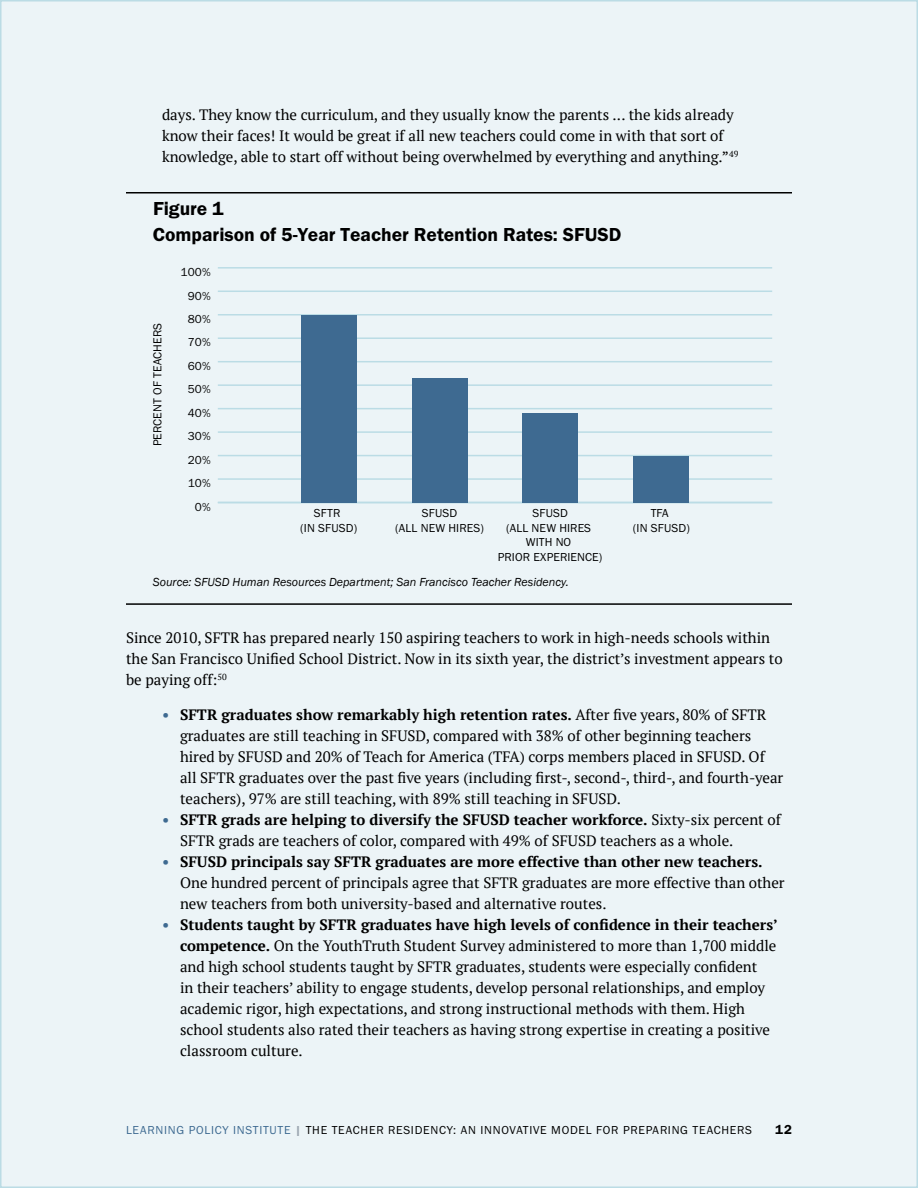
<style>
.page{position:relative;width:918px;height:1188px;background:#fff}
.page>*{position:absolute;margin:0;border:0;box-sizing:border-box;transform-origin:0 0}
.t1{font:19.5px "Franklin Gothic URW Dem";color:#000}
.t2{font:15px/21px "PT Serif";color:#000}
.t3{font:13.5px "Franklin Gothic URW Dem";color:#000}
.t4{font:12px/14.4px "Franklin Gothic URW Boo";letter-spacing:.01em;color:#000;text-align:center}
.t5{font:12px "Franklin Gothic URW Boo";letter-spacing:.06em;color:#000}
.t6{font:italic 12px "Franklin Gothic";color:#000}
.s1{font-weight:700;color:#3e6a91}
.s2{font-weight:700}
.s3{color:#3e6a91}
.s4{font-family:"Franklin Gothic URW Hea";color:#99a4ae}
</style>
<div class="page">
<div style="left:1px;top:1px;width:916px;height:1186px;background:#ecf4f7"></div>
<hr style="left:126px;top:603px;width:666px;height:2px;background:#000">
<hr style="left:218px;top:502px;width:554px;height:1px;background:#bbdce5">
<hr style="left:218px;top:478px;width:554px;height:2px;background:#bbdce5">
<hr style="left:218px;top:455px;width:554px;height:1px;background:#bbdce5">
<hr style="left:218px;top:431px;width:554px;height:2px;background:#bbdce5">
<hr style="left:218px;top:408px;width:554px;height:1px;background:#bbdce5">
<hr style="left:218px;top:384px;width:554px;height:2px;background:#bbdce5">
<hr style="left:218px;top:361px;width:554px;height:1px;background:#bbdce5">
<hr style="left:218px;top:337px;width:554px;height:2px;background:#bbdce5">
<hr style="left:218px;top:314px;width:554px;height:2px;background:#bbdce5">
<hr style="left:218px;top:291px;width:554px;height:1px;background:#bbdce5">
<hr style="left:218px;top:267px;width:554px;height:2px;background:#bbdce5">
<div style="left:634px;top:456px;width:55px;height:47px;background:#3e6a91"></div>
<div style="left:523px;top:413px;width:55px;height:90px;background:#3e6a91"></div>
<div style="left:412px;top:378px;width:55px;height:125px;background:#3e6a91"></div>
<div style="left:301px;top:315px;width:55px;height:188px;background:#3e6a91"></div>
<hr style="left:126px;top:192px;width:666px;height:2px;background:#000">
<p class="t2" style="left:162px;top:104px;width:578px">days. They know the curriculum, and they usually know the parents ... the kids already know their faces! It would be great if all new teachers could come in with that sort of knowledge, able to start off without being overwhelmed by everything and anything.”<sup>49</sup></p>
<h1 class="t1" style="left:153px;top:196px;width:72px">Figure 1</h1>
<h1 class="t1" style="left:153px;top:223px;width:470px">Comparison of 5-Year Teacher Retention Rates: SFUSD</h1>
<p class="t4" style="left:181px;top:265px;width:32px">100%</p>
<p class="t4" style="left:150px;top:446px;width:125px;rotate:-90deg">PERCENT OF TEACHERS</p>
<p class="t4" style="left:188px;top:288px;width:24px">90%</p>
<p class="t4" style="left:188px;top:312px;width:24px">80%</p>
<p class="t4" style="left:188px;top:335px;width:24px">70%</p>
<p class="t4" style="left:188px;top:359px;width:24px">60%</p>
<p class="t4" style="left:188px;top:382px;width:24px">50%</p>
<p class="t4" style="left:188px;top:405px;width:24px">40%</p>
<p class="t4" style="left:188px;top:429px;width:24px">30%</p>
<p class="t4" style="left:188px;top:452px;width:24px">20%</p>
<p class="t4" style="left:188px;top:476px;width:24px">10%</p>
<p class="t4" style="left:195px;top:499px;width:17px">0%</p>
<p class="t4" style="left:300px;top:506px;width:59px">SFTR<br>(IN SFUSD)</p>
<p class="t4" style="left:395px;top:506px;width:90px">SFUSD<br>(ALL NEW HIRES)</p>
<p class="t4" style="left:498px;top:506px;width:106px">SFUSD<br>(ALL NEW HIRES<br>WITH NO<br>PRIOR EXPERIENCE)</p>
<p class="t4" style="left:633px;top:506px;width:59px">TFA<br>(IN SFUSD)</p>
<p class="t6" style="left:153px;top:575px;width:417px">Source: SFUSD Human Resources Department; San Francisco Teacher Residency.</p>
<p class="t2" style="left:126px;top:627px;width:658px">Since 2010, SFTR has prepared nearly 150 aspiring teachers to work in high-needs schools within the San Francisco Unified School District. Now in its sixth year, the district’s investment appears to be paying off:<sup>50</sup></p>
<p class="t2" style="left:180px;top:704px;width:605px;text-indent:-18px"><span class="s1">•</span> <span class="s2">SFTR graduates show remarkably high retention rates.</span> After five years, 80% of SFTR graduates are still teaching in SFUSD, compared with 38% of other beginning teachers hired by SFUSD and 20% of Teach for America (TFA) corps members placed in SFUSD. Of all SFTR graduates over the past five years (including first-, second-, third-, and fourth-year teachers), 97% are still teaching, with 89% still teaching in SFUSD.</p>
<p class="t2" style="left:180px;top:809px;width:602px;text-indent:-18px"><span class="s1">•</span> <span class="s2">SFTR grads are helping to diversify the SFUSD teacher workforce.</span> Sixty-six percent of<br>SFTR grads are teachers of color, compared with 49% of SFUSD teachers as a whole.</p>
<p class="t2" style="left:180px;top:851px;width:606px;text-indent:-18px"><span class="s1">•</span> <span class="s2">SFUSD principals say SFTR graduates are more effective than other new teachers.<br></span>One hundred percent of principals agree that SFTR graduates are more effective than other new teachers from both university-based and alternative routes.</p>
<p class="t2" style="left:180px;top:914px;width:599px;text-indent:-18px"><span class="s1">•</span> <span class="s2">Students taught by SFTR graduates have high levels of confidence in their teachers’ competence.</span> On the YouthTruth Student Survey administered to more than 1,700 middle and high school students taught by SFTR graduates, students were especially confident<br>in their teachers’ ability to engage students, develop personal relationships, and employ academic rigor, high expectations, and strong instructional methods with them. High school students also rated their teachers as having strong expertise in creating a positive classroom culture.</p>
<p class="t5" style="left:126px;top:1123px;width:628px"><span class="s3">LEARNING POLICY INSTITUTE</span> <span class="s4">|</span> THE TEACHER RESIDENCY: AN INNOVATIVE MODEL FOR PREPARING TEACHERS</p>
<p class="t3" style="left:775px;top:1121px;width:18px">12</p>
</div>
